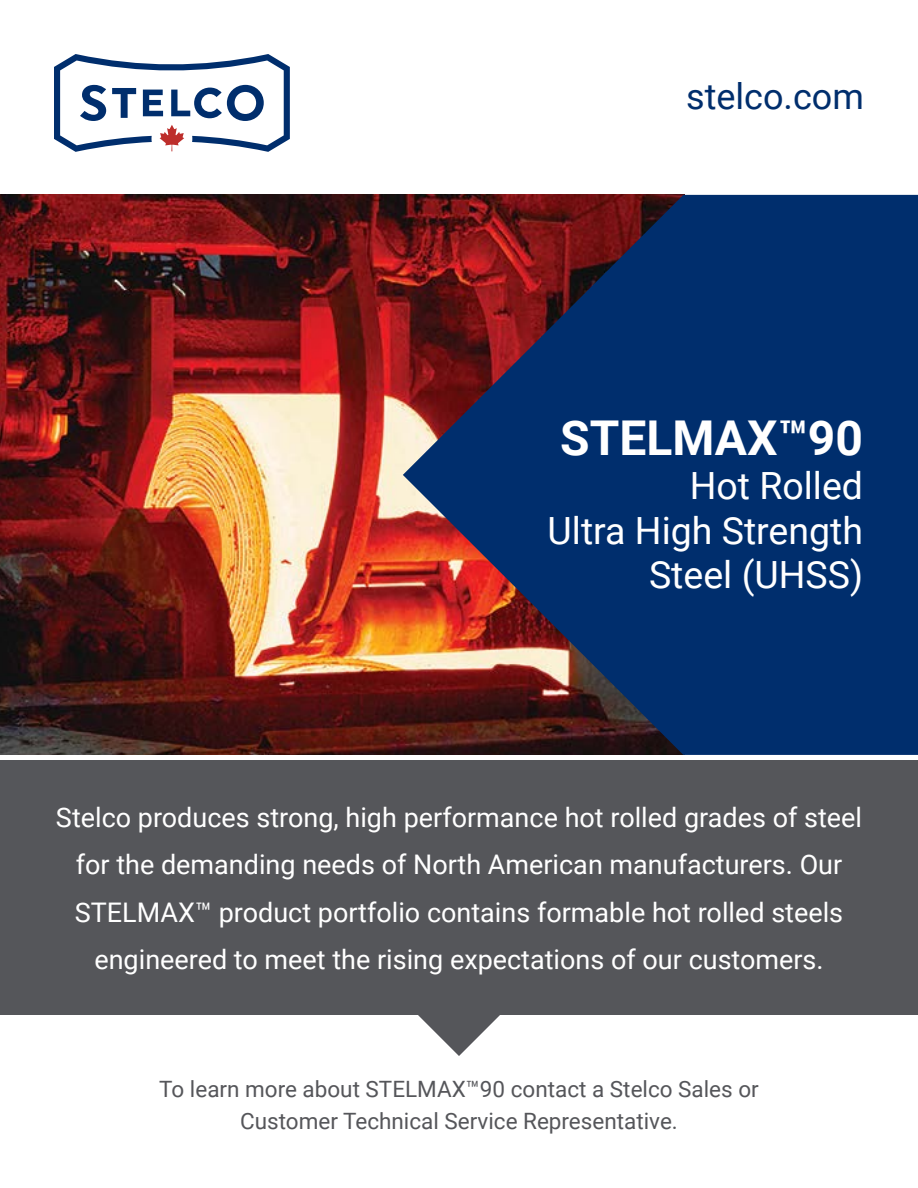
<style>
.page{position:relative;width:918px;height:1188px;background:#fff}
.page>*{position:absolute;margin:0;border:0;box-sizing:border-box;transform-origin:0 0}
.t1{font:700 48px "Roboto";color:#fff}
.t2{font:37.5px/44.4px "Roboto";color:#fff;text-align:right}
.t3{font:36px "Roboto";color:#002e6d}
.t4{font:27px/47.4px "Roboto";color:#fff;text-align:center}
.t5{font:22.5px/31.5px "Roboto";color:#55565a;text-align:center}
</style>
<div class="page">
<svg style="left:418px;top:1015px;width:82px;height:41px"></svg>
<div style="left:0;top:760px;width:918px;height:255px;background:#55565a"></div>
<svg style="left:54px;top:54px;width:236px;height:98px"></svg>
<img style="left:0;top:195px;width:403px;height:560px">
<svg style="left:403px;top:195px;width:515px;height:560px;background:#222d59"></svg>
<h3 class="t3" style="left:686px;top:71px;width:179px">stelco.com</h3>
<h1 class="t1" style="left:560px;top:404px;width:304px">STELMAX™90</h1>
<h2 class="t2" style="left:548px;top:463px;width:317px">Hot Rolled<br>Ultra High Strength<br>Steel (UHSS)</h2>
<p class="t4" style="left:56px;top:792px;width:808px">Stelco produces strong, high performance hot rolled grades of steel for the demanding needs of North American manufacturers. Our STELMAX™ product portfolio contains formable hot rolled steels engineered to meet the rising expectations of our customers.</p>
<p class="t5" style="left:159px;top:1073px;width:601px">To learn more about STELMAX™90 contact a Stelco Sales or<br>Customer Technical Service Representative.</p>
</div>
